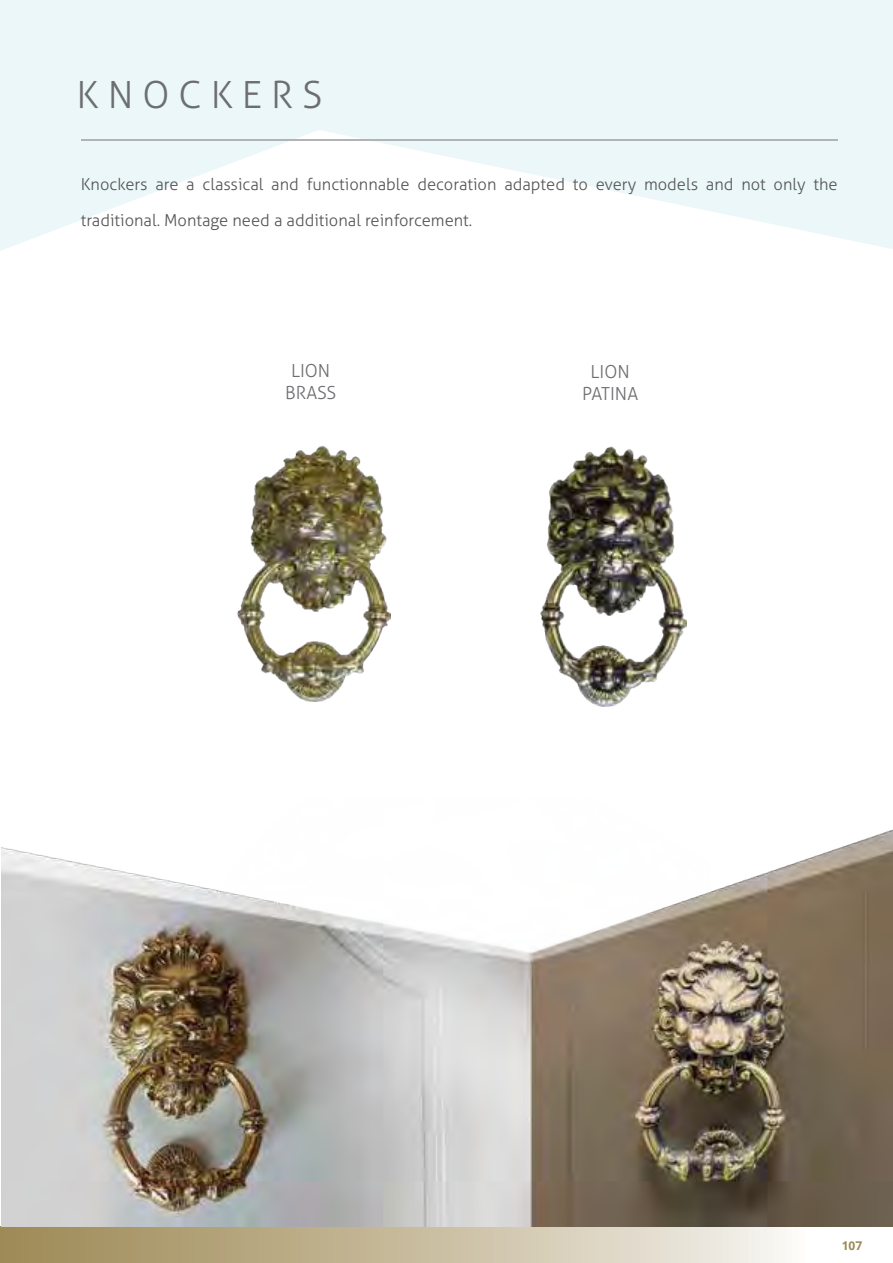
<style>
.page{position:relative;width:893px;height:1263px;background:#fff}
.page>*{position:absolute;margin:0;border:0;box-sizing:border-box;transform-origin:0 0}
.t1{font:300 37.5px "Aller";letter-spacing:.24em;color:#6d6e71}
.t2{font:300 18px/21.6px "Aller";color:#6d6e71;text-align:center}
.t3{font:300 16.5px/36px "Aller";color:#545456}
.t4{font:700 12px "Open Sans";color:#9d8955}
</style>
<div class="page">
<svg style="left:0;top:0;width:893px;height:251px;fill:#ebf7f8"></svg>
<div style="left:0;top:1227px;width:811px;height:36px;background:linear-gradient(to right,#9a864f,#f7f5f1)"></div>
<img style="left:1px;top:829px;width:892px;height:398px">
<img style="left:237px;top:446px;width:153px;height:256px">
<img style="left:540px;top:446px;width:147px;height:260px">
<hr style="left:81px;top:139px;width:756px;height:2px;background:#b1b4b6">
<h1 class="t1" style="left:77px;top:73px;width:247px">KNOCKERS</h1>
<p class="t3" style="left:81px;top:166px;width:758px">Knockers are a classical and functionnable decoration adapted to every models and not only the traditional. Montage need a additional reinforcement.</p>
<p class="t2" style="left:285px;top:360px;width:52px">LION<br>BRASS</p>
<p class="t2" style="left:582px;top:361px;width:57px">LION<br>PATINA</p>
<p class="t4" style="left:842px;top:1237px;width:22px">107</p>
</div>
